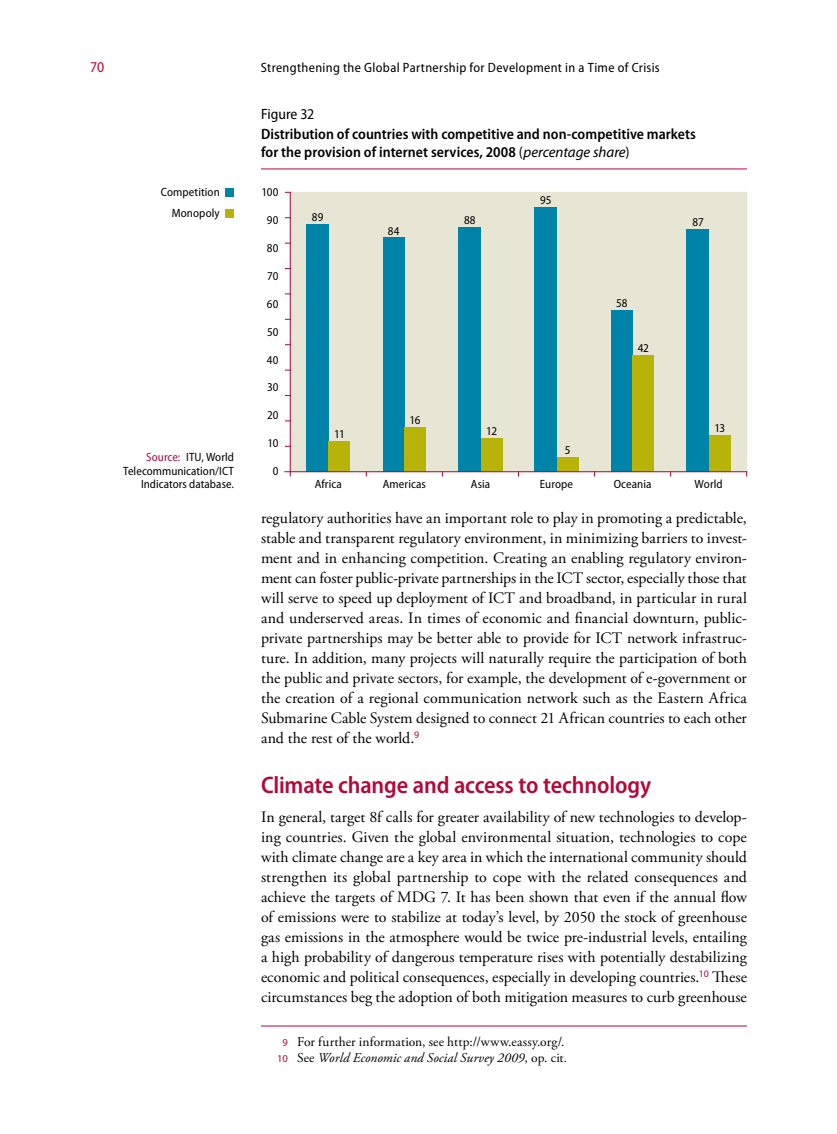
<style>
.page{position:relative;width:837px;height:1134px;background:#fff}
.page>*{position:absolute;margin:0;border:0;box-sizing:border-box;transform-origin:0 0}
.t1{font:600 semi-condensed 24px "Myriad Pro";letter-spacing:-.005em;color:#b30838}
.t2{font:15.9px/20px "Adobe Garamond Pro";color:#000;text-align:justify}
.t3{font:600 semi-condensed 15px/18px "Myriad Pro";letter-spacing:.005em;color:#000}
.t4{font:semi-condensed 15px "Myriad Pro";color:#000}
.t5{font:semi-condensed 15px "Myriad Pro";color:#b30838}
.t6{font:13.5px/16.5px "Adobe Garamond Pro";letter-spacing:.01em;color:#000;text-align:center}
.t7{font:semi-condensed 13.5px "Myriad Pro";letter-spacing:.025em;color:#000}
.t8{font:semi-condensed 12px/13.5px "Myriad Pro";letter-spacing:.005em;color:#000;text-align:right}
.s1{color:#b30838}
.s2{font-weight:400}
.s3{font-weight:400;font-style:italic;font-stretch:normal}
.s4{font-family:"Myriad Pro";font-size:10.5px;color:#b30838}
.s5{font-style:italic}
</style>
<div class="page">
<hr style="left:261px;top:1026px;width:486px;height:1px;background:#b30838">
<hr style="left:261px;top:169px;width:486px;height:1px;background:#b30838">
<div style="left:290px;top:192px;width:457px;height:280px;background:#e7e5d3"></div>
<div style="left:306px;top:224px;width:23px;height:248px;background:#0083a9"></div>
<div style="left:329px;top:441px;width:21px;height:31px;background:#b8b308"></div>
<div style="left:383px;top:238px;width:21px;height:234px;background:#0083a9"></div>
<div style="left:404px;top:427px;width:22px;height:45px;background:#b8b308"></div>
<div style="left:459px;top:227px;width:22px;height:245px;background:#0083a9"></div>
<div style="left:481px;top:438px;width:21px;height:34px;background:#b8b308"></div>
<div style="left:535px;top:207px;width:22px;height:265px;background:#0083a9"></div>
<div style="left:557px;top:457px;width:21px;height:15px;background:#b8b308"></div>
<div style="left:611px;top:310px;width:22px;height:162px;background:#0083a9"></div>
<div style="left:633px;top:355px;width:21px;height:117px;background:#b8b308"></div>
<div style="left:687px;top:230px;width:22px;height:242px;background:#0083a9"></div>
<div style="left:709px;top:435px;width:21px;height:37px;background:#b8b308"></div>
<hr style="left:290px;top:192px;width:1px;height:280px;background:#b30838">
<div style="left:225px;top:188px;width:9px;height:9px;background:#0083a9"></div>
<div style="left:225px;top:209px;width:9px;height:9px;background:#b8b308"></div>
<hr style="left:285px;top:471px;width:462px;height:1px;background:#b30838">
<p class="t5" style="left:90px;top:59px;width:16px">70</p>
<p class="t7" style="left:261px;top:60px;width:400px">Strengthening the Global Partnership for Development in a Time of Crisis</p>
<p class="t8" style="left:161px;top:182px;width:60px;line-height:20.7px">Competition<br>Monopoly</p>
<p class="t8" style="left:123px;top:451px;width:112px"><span class="s1">Source:</span> ITU, World<br>Telecommunication/ICT<br>Indicators database.</p>
<p class="t4" style="left:261px;top:106px;width:55px">Figure 32</p>
<p class="t3" style="left:261px;top:125px;width:437px">Distribution of countries with competitive and non-competitive markets for the provision of internet services, 2008 <span class="s2">(</span><span class="s3">percentage share</span><span class="s2">)</span></p>
<p class="t8" style="left:262px;top:186px;width:19px">100</p>
<p class="t8" style="left:267px;top:214px;width:13px">90</p>
<p class="t8" style="left:267px;top:242px;width:13px">80</p>
<p class="t8" style="left:267px;top:269px;width:13px">70</p>
<p class="t8" style="left:267px;top:297px;width:13px">60</p>
<p class="t8" style="left:267px;top:325px;width:13px">50</p>
<p class="t8" style="left:267px;top:353px;width:13px">40</p>
<p class="t8" style="left:267px;top:381px;width:13px">30</p>
<p class="t8" style="left:267px;top:409px;width:13px">20</p>
<p class="t8" style="left:268px;top:437px;width:13px">10</p>
<p class="t8" style="left:273px;top:465px;width:7px">0</p>
<p class="t8" style="left:312px;top:211px;width:13px">89</p>
<p class="t8" style="left:388px;top:224px;width:13px">84</p>
<p class="t8" style="left:464px;top:213px;width:13px">88</p>
<p class="t8" style="left:540px;top:194px;width:13px">95</p>
<p class="t8" style="left:334px;top:427px;width:12px">11</p>
<p class="t8" style="left:410px;top:414px;width:12px">16</p>
<p class="t8" style="left:486px;top:425px;width:12px">12</p>
<p class="t8" style="left:565px;top:444px;width:7px">5</p>
<p class="t8" style="left:616px;top:296px;width:13px">58</p>
<p class="t8" style="left:638px;top:341px;width:13px">42</p>
<p class="t8" style="left:692px;top:216px;width:13px">87</p>
<p class="t8" style="left:714px;top:422px;width:12px">13</p>
<p class="t8" style="left:315px;top:478px;width:29px">Africa</p>
<p class="t8" style="left:383px;top:478px;width:45px">Americas</p>
<p class="t8" style="left:471px;top:478px;width:21px">Asia</p>
<p class="t8" style="left:540px;top:478px;width:35px">Europe</p>
<p class="t8" style="left:614px;top:478px;width:39px">Oceania</p>
<p class="t8" style="left:695px;top:478px;width:30px">World</p>
<p class="t2" style="left:261px;top:508px;width:487px">regulatory authorities have an important role to play in promoting a predictable, stable and transparent regulatory environment, in minimizing barriers to invest&shy;ment and in enhancing competition. Creating an enabling regulatory environ&shy;ment can foster public-private partnerships in the ICT sector, especially those that will serve to speed up deployment of ICT and broadband, in particular in rural and underserved areas. In times of economic and financial downturn, public&shy;private partnerships may be better able to provide for ICT network infrastruc&shy;ture. In addition, many projects will naturally require the participation of both the public and private sectors, for example, the development of e-government or the creation of a regional communication network such as the Eastern Africa Submarine Cable System designed to connect 21 African countries to each other and the rest of the world.<sup>9</sup></p>
<h1 class="t1" style="left:261px;top:772px;width:392px">Climate change and access to technology</h1>
<p class="t2" style="left:261px;top:807px;width:488px">In general, target 8f calls for greater availability of new technologies to develop&shy;ing countries. Given the global environmental situation, technologies to cope with climate change are a key area in which the international community should strengthen its global partnership to cope with the related consequences and achieve the targets of MDG 7. It has been shown that even if the annual flow of emissions were to stabilize at today’s level, by 2050 the stock of greenhouse gas emissions in the atmosphere would be twice pre-industrial levels, entailing a high probability of dangerous temperature rises with potentially destabilizing economic and political consequences, especially in developing countries.<sup>10</sup> These circumstances beg the adoption of both mitigation measures to curb greenhouse</p>
<p class="t6" style="left:277px;top:1033px;width:292px"><span class="s4">9</span> For further information, see http://www.eassy.org/.<br><span class="s4">10</span> See <span class="s5">World Economic and Social Survey 2009</span>, op. cit<span class="s5">.</span></p>
</div>
